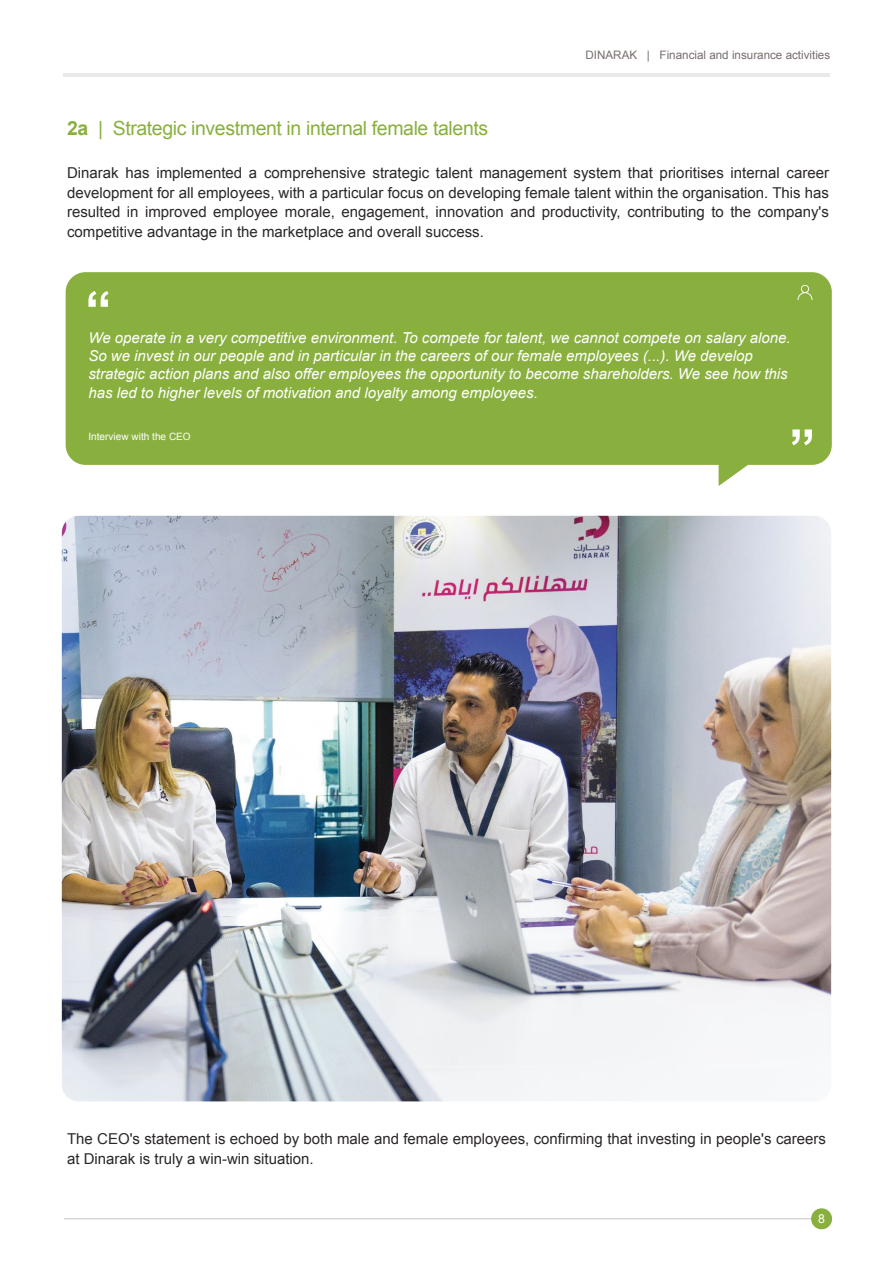
<style>
.page{position:relative;width:893px;height:1263px;background:#fff}
.page>*{position:absolute;margin:0;border:0;box-sizing:border-box;transform-origin:0 0}
.t1{font:19.5px "Arial";letter-spacing:-.02em;color:#89b03f}
.t2{font:15px/19.5px "Arial";color:#2b2728;text-align:justify}
.t3{font:italic 15px/18.3px "Arial";color:#fff}
.t4{font:12.3px "Arial";color:#fff}
.t5{font:11.7px "Arial";color:#776e6c}
.t6{font:10.05px "Arial";color:#fff}
.s1{font-weight:700}
</style>
<div class="page">
<hr style="left:64px;top:1218px;width:765px;height:1px;background:#c6c5c4">
<div style="left:811px;top:1208px;width:21px;height:21px;background:#89b03f;border-radius:10px"></div>
<hr style="left:63px;top:73px;width:767px;height:4px;background:#e9e9e9">
<svg style="left:66px;top:272px;width:766px;height:214px;background:#94b752"></svg>
<svg style="left:88px;top:291px;width:21px;height:16px"></svg>
<svg style="left:792px;top:429px;width:20px;height:16px"></svg>
<svg style="left:798px;top:284px;width:14px;height:16px"></svg>
<img style="left:62px;top:516px;width:769px;height:585px">
<p class="t5" style="left:585px;top:48px;width:246px">DINARAK | Financial and insurance activities</p>
<h1 class="t1" style="left:67px;top:115px;width:423px"><span class="s1">2a</span> | Strategic investment in internal female talents</h1>
<p class="t2" style="left:67px;top:163px;width:763px">Dinarak has implemented a comprehensive strategic talent management system that prioritises internal career development for all employees, with a particular focus on developing female talent within the organisation. This has resulted in improved employee morale, engagement, innovation and productivity, contributing to the company's competitive advantage in the marketplace and overall success.</p>
<p class="t3" style="left:88px;top:329px;width:704px">We operate in a very competitive environment. To compete for talent, we cannot compete on salary alone.<br>So we invest in our people and in particular in the careers of our female employees (...). We develop strategic action plans and also offer employees the opportunity to become shareholders. We see how this has led to higher levels of motivation and loyalty among employees.</p>
<p class="t6" style="left:88px;top:430px;width:104px">Interview with the CEO</p>
<p class="t2" style="left:67px;top:1129px;width:760px">The CEO's statement is echoed by both male and female employees, confirming that investing in people's careers at Dinarak is truly a win-win situation.</p>
<p class="t4" style="left:818px;top:1211px;width:8px">8</p>
</div>
